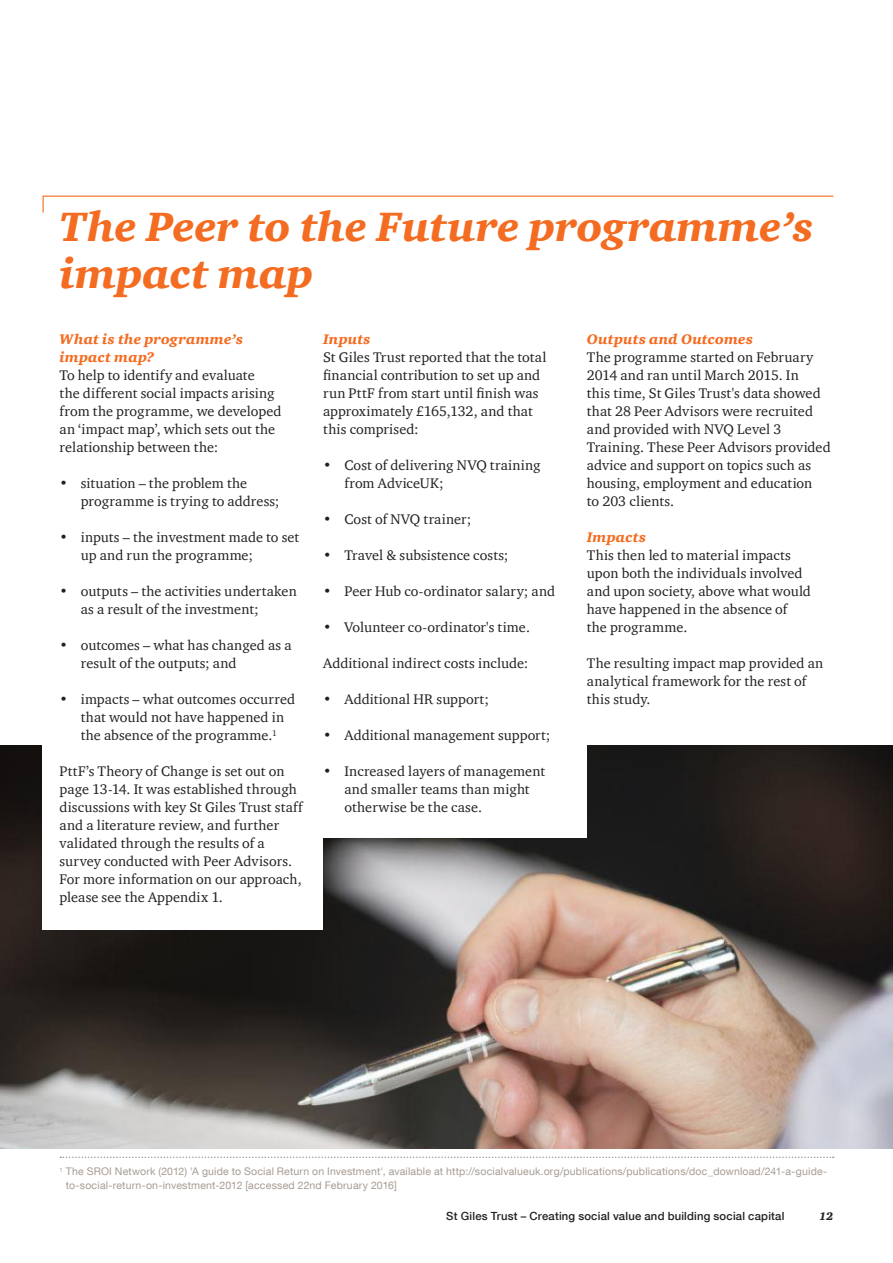
<style>
.page{position:relative;width:893px;height:1263px;background:#fff}
.page>*{position:absolute;margin:0;border:0;box-sizing:border-box;transform-origin:0 0}
.Section_head{font:italic 900 42px/47.2px "ITC Charter Com";color:#f36c21}
.Body_copy_-_space_af{font:14.25px/18px "ITC Charter Com";letter-spacing:.01em;color:#231f20}
.Bullet_-_space_after{font:14.25px/18px "ITC Charter Com";letter-spacing:.01em;color:#231f20}
.Body_copy_-_space_af-2{font:italic 900 14.25px/18px "ITC Charter Com";letter-spacing:.015em;color:#f36c21}
.t1{font:500 11.25px "Helvetica Neue LT Com";letter-spacing:.02em;color:#231f20}
.t2{font:italic 900 11.25px "ITC Charter Com";color:#231f20}
.Body_copy_-_space_af-3{font:10.5px/13.5px "Helvetica Neue LT Com";letter-spacing:.02em;color:#a79b91}
</style>
<div class="page">
<img style="left:0;top:745px;width:893px;height:403px">
<svg style="left:42px;top:195px;width:792px;height:18px"></svg>
<div style="left:43px;top:332px;width:280px;height:598px;background:#fff"></div>
<div style="left:318px;top:315px;width:269px;height:523px;background:#fff"></div>
<svg style="left:60px;top:1156px;width:774px;height:2px"></svg>
<p class="Section_head" style="left:60px;top:202px;width:756px">The Peer to the Future programme’s impact map</p>
<p class="Body_copy_-_space_af-2" style="left:60px;top:330px;width:185px">What is the programme’s impact map?</p>
<p class="Body_copy_-_space_af" style="left:60px;top:366px;width:224px">To help to identify and evaluate<br>the different social impacts arising from the programme, we developed an ‘impact map’, which sets out the relationship between the:</p>
<p class="Body_copy_-_space_af" style="left:81px;top:474px;width:200px;text-indent:-21px">• situation – the problem the programme is trying to address;</p>
<p class="Body_copy_-_space_af" style="left:81px;top:528px;width:220px;text-indent:-21px">• inputs – the investment made to set up and run the programme;</p>
<p class="Body_copy_-_space_af" style="left:81px;top:582px;width:218px;text-indent:-21px">• outputs – the activities undertaken as a result of the investment;</p>
<p class="Body_copy_-_space_af" style="left:81px;top:636px;width:212px;text-indent:-21px">• outcomes – what has changed as a result of the outputs; and</p>
<p class="Body_copy_-_space_af" style="left:81px;top:690px;width:216px;text-indent:-21px">• impacts – what outcomes occurred that would not have happened in the absence of the programme.<sup>1</sup></p>
<p class="Body_copy_-_space_af" style="left:60px;top:762px;width:245px">PttF’s Theory of Change is set out on page 13-14. It was established through discussions with key St Giles Trust staff and a literature review, and further validated through the results of a survey conducted with Peer Advisors.<br>For more information on our approach, please see the Appendix 1.</p>
<p class="Body_copy_-_space_af-2" style="left:323px;top:330px;width:49px">Inputs</p>
<p class="Bullet_-_space_after" style="left:323px;top:348px;width:225px">St Giles Trust reported that the total financial contribution to set up and run PttF from start until finish was approximately £165,132, and that this comprised:</p>
<p class="Body_copy_-_space_af" style="left:344px;top:456px;width:198px;text-indent:-21px">• Cost of delivering NVQ training from AdviceUK;</p>
<p class="Body_copy_-_space_af" style="left:323px;top:510px;width:150px">• Cost of NVQ trainer;</p>
<p class="Body_copy_-_space_af" style="left:323px;top:546px;width:187px">• Travel &amp; subsistence costs;</p>
<p class="Body_copy_-_space_af" style="left:323px;top:582px;width:234px">• Peer Hub co-ordinator salary; and</p>
<p class="Body_copy_-_space_af" style="left:323px;top:618px;width:208px">• Volunteer co-ordinator's time.</p>
<p class="Body_copy_-_space_af" style="left:323px;top:654px;width:207px">Additional indirect costs include:</p>
<p class="Body_copy_-_space_af" style="left:323px;top:690px;width:167px">• Additional HR support;</p>
<p class="Body_copy_-_space_af" style="left:323px;top:726px;width:229px">• Additional management support;</p>
<p class="Body_copy_-_space_af" style="left:344px;top:762px;width:202px;text-indent:-21px">• Increased layers of management and smaller teams than might otherwise be the case.</p>
<p class="Body_copy_-_space_af-2" style="left:587px;top:330px;width:168px">Outputs and Outcomes</p>
<p class="Body_copy_-_space_af" style="left:587px;top:348px;width:245px">The programme started on February<br>2014 and ran until March 2015. In<br>this time, St Giles Trust's data showed that 28 Peer Advisors were recruited and provided with NVQ Level 3<br>Training. These Peer Advisors provided advice and support on topics such as housing, employment and education<br>to 203 clients.</p>
<p class="Body_copy_-_space_af-2" style="left:587px;top:528px;width:61px">Impacts</p>
<p class="Body_copy_-_space_af" style="left:587px;top:546px;width:226px">This then led to material impacts upon both the individuals involved and upon society, above what would have happened in the absence of the programme.</p>
<p class="Body_copy_-_space_af" style="left:587px;top:654px;width:238px">The resulting impact map provided an analytical framework for the rest of this study.</p>
<p class="Body_copy_-_space_af-3" style="left:66px;top:1164px;width:763px;text-indent:-6px"><sup>1</sup> The SROI Network (2012) 'A guide to Social Return on Investment', available at http://socialvalueuk.org/publications/publications/doc_download/241-a-guide&shy;to-social-return-on-investment-2012 [accessed 22nd February 2016]</p>
<p class="t1" style="left:446px;top:1210px;width:340px">St Giles Trust – Creating social value and building social capital</p>
<p class="t2" style="left:819px;top:1210px;width:16px">12</p>
</div>
